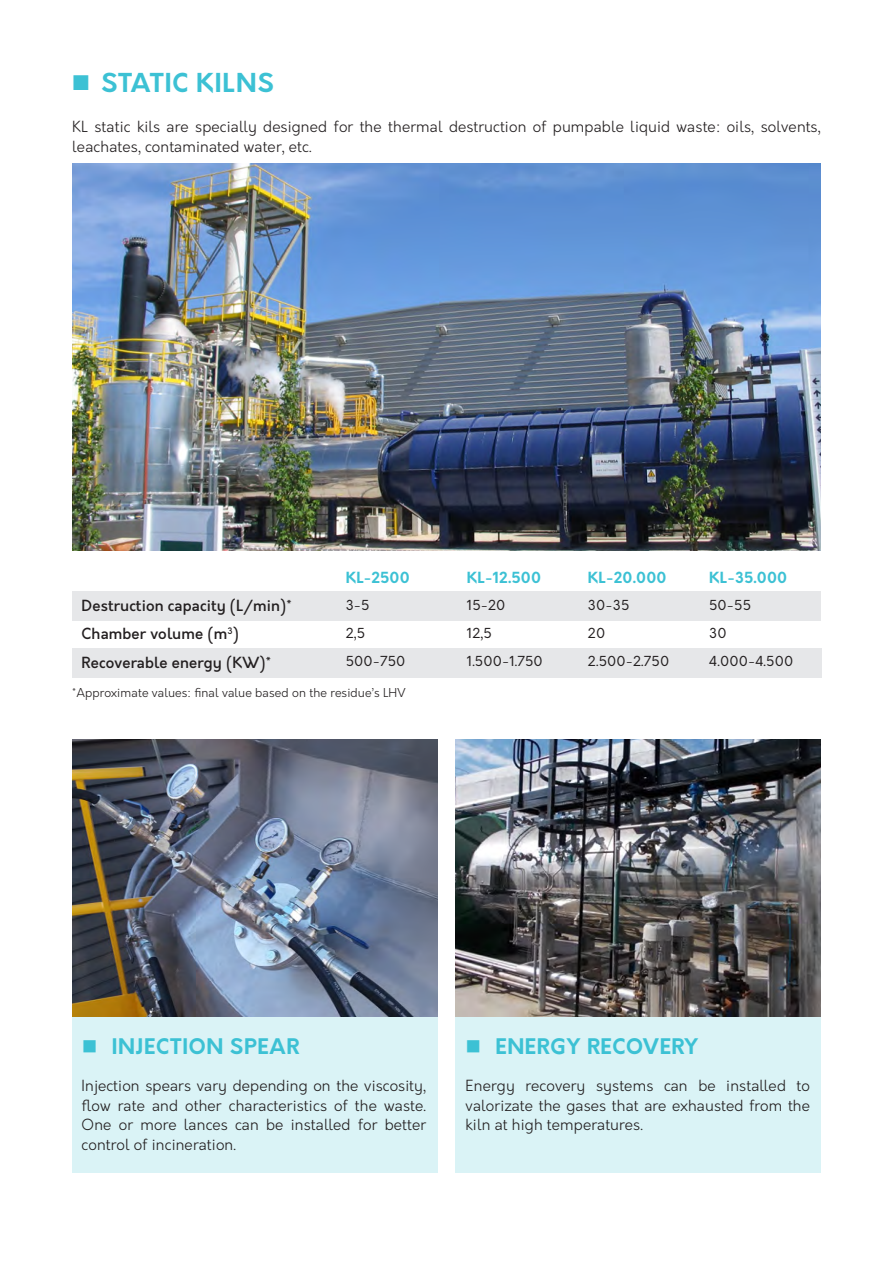
<style>
.page{position:relative;width:893px;height:1263px;background:#fff}
.page>*{position:absolute;margin:0;border:0;box-sizing:border-box;transform-origin:0 0}
.t1{font:700 25.5px "Orkney";letter-spacing:.03em;color:#3cc1d4}
.t2{font:700 21px "Orkney";letter-spacing:.03em;color:#3cc1d4}
.t3{font:300 15px/19.5px "Orkney";letter-spacing:.01em;color:#231f20;text-align:justify}
.t4{font:500 15px "Orkney";letter-spacing:.01em;color:#231f20}
.t5{font:700 15px "Orkney";letter-spacing:.01em;color:#3cc1d4}
.t6{font:13.5px "Orkney";letter-spacing:.01em;color:#231f20}
.t7{font:300 12px "Orkney";letter-spacing:.01em;color:#231f20}
</style>
<div class="page">
<div style="left:72px;top:648px;width:749px;height:29px;background:#e6e7e9"></div>
<div style="left:72px;top:591px;width:749px;height:29px;background:#e6e7e9"></div>
<div style="left:455px;top:1016px;width:366px;height:156px;background:#daf3f6"></div>
<div style="left:72px;top:1016px;width:366px;height:156px;background:#daf3f6"></div>
<img style="left:72px;top:740px;width:365px;height:276px">
<img style="left:455px;top:740px;width:366px;height:276px">
<img style="left:72px;top:163px;width:749px;height:388px">
<p class="t1" style="left:101px;top:66px;width:174px">STATIC KILNS</p>
<p class="t3" style="left:72px;top:118px;width:750px">KL static kils are specially designed for the thermal destruction of pumpable liquid waste: oils, solvents, leachates, contaminated water, etc.</p>
<p class="t5" style="left:346px;top:567px;width:66px">KL-2500</p>
<p class="t5" style="left:467px;top:567px;width:76px">KL-12.500</p>
<p class="t5" style="left:588px;top:567px;width:80px">KL-20.000</p>
<p class="t5" style="left:709px;top:567px;width:80px">KL-35.000</p>
<p class="t4" style="left:82px;top:596px;width:212px">Destruction capacity (L/min)*</p>
<p class="t6" style="left:346px;top:596px;width:25px">3-5</p>
<p class="t6" style="left:467px;top:596px;width:40px">15-20</p>
<p class="t6" style="left:588px;top:596px;width:43px">30-35</p>
<p class="t6" style="left:709px;top:596px;width:43px">50-55</p>
<p class="t4" style="left:82px;top:624px;width:159px">Chamber volume (m<sup>3</sup>)</p>
<p class="t6" style="left:346px;top:624px;width:21px">2,5</p>
<p class="t6" style="left:467px;top:624px;width:26px">12,5</p>
<p class="t6" style="left:588px;top:624px;width:19px">20</p>
<p class="t6" style="left:709px;top:624px;width:19px">30</p>
<p class="t4" style="left:82px;top:652px;width:191px">Recoverable energy (KW)*</p>
<p class="t6" style="left:346px;top:653px;width:61px">500-750</p>
<p class="t6" style="left:467px;top:653px;width:78px">1.500-1.750</p>
<p class="t6" style="left:588px;top:653px;width:83px">2.500-2.750</p>
<p class="t6" style="left:709px;top:653px;width:86px">4.000-4.500</p>
<p class="t7" style="left:72px;top:685px;width:335px">*Approximate values: final value based on the residue’s LHV</p>
<p class="t2" style="left:112px;top:1032px;width:189px">INJECTION SPEAR</p>
<p class="t3" style="left:82px;top:1076px;width:346px">Injection spears vary depending on the viscosity, flow rate and other characteristics of the waste.<br>One or more lances can be installed for better control of incineration.</p>
<p class="t3" style="left:466px;top:1076px;width:346px">Energy recovery systems can be installed to valorizate the gases that are exhausted from the kiln at high temperatures.</p>
<p class="t2" style="left:495px;top:1032px;width:205px">ENERGY RECOVERY</p>
</div>
